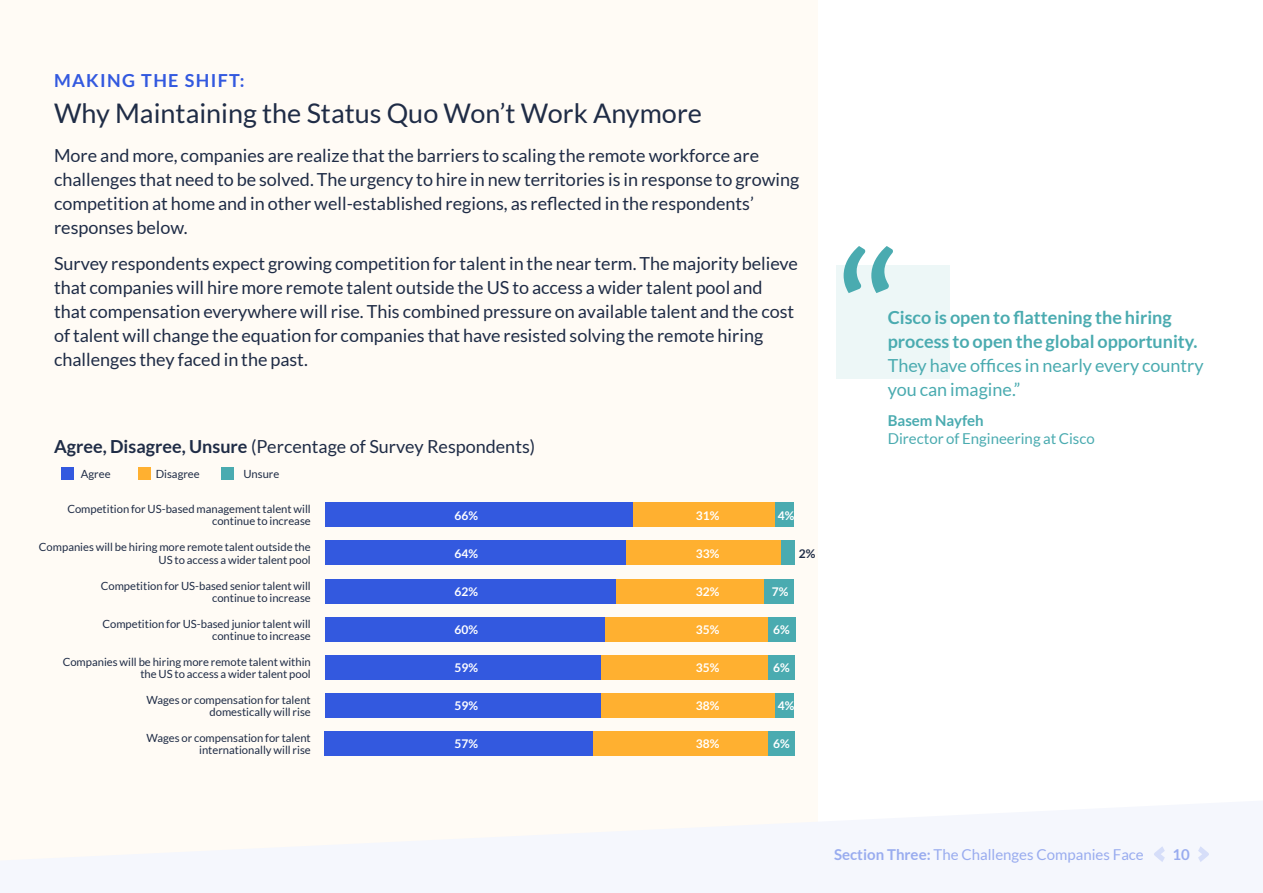
<style>
.page{position:relative;width:1263px;height:893px;background:#fff}
.page>*{position:absolute;margin:0;border:0;box-sizing:border-box;transform-origin:0 0}
.t1{font:27px "Lato";color:#1f2c46}
.t2{font:18px/24px "Lato";color:#1f2c46}
.t3{font:700 18px/24px "Lato";color:#4aabb0}
.t4{font:18px/24px "Lato";color:#4aabb0}
.t5{font:700 18px "Lato";letter-spacing:.075em;color:#3359df}
.t6{font:15px "Lato";color:#99acef}
.t7{font:15px "Lato";color:#4aabb0}
.t8{font:700 15px "Lato";color:#4aabb0}
.t9{font:700 15px "Lato";color:#99acef}
.t10{font:700 12px "Lato";color:#fff}
.t11{font:700 12px "Lato";color:#1f2c46}
.t12{font:11.25px/12px "Lato";color:#1f2c46;text-align:right}
.s1{font-weight:700}
</style>
<div class="page">
<div style="left:0;top:0;width:818px;height:893px;background:#fffbf5"></div>
<svg style="left:1154px;top:846px;width:55px;height:16px"></svg>
<div style="left:62px;top:467px;width:12px;height:12px;background:#3359df"></div>
<div style="left:138px;top:467px;width:12px;height:12px;background:#ffb030"></div>
<div style="left:222px;top:467px;width:12px;height:12px;background:#4aabb0"></div>
<div style="left:325px;top:503px;width:308px;height:24px;background:#3359df"></div>
<div style="left:633px;top:503px;width:142px;height:24px;background:#ffb030"></div>
<div style="left:775px;top:503px;width:19px;height:24px;background:#4aabb0"></div>
<div style="left:325px;top:541px;width:301px;height:24px;background:#3359df"></div>
<div style="left:626px;top:541px;width:155px;height:24px;background:#ffb030"></div>
<div style="left:781px;top:541px;width:13px;height:24px;background:#4aabb0"></div>
<div style="left:325px;top:579px;width:291px;height:24px;background:#3359df"></div>
<div style="left:616px;top:579px;width:148px;height:24px;background:#ffb030"></div>
<div style="left:764px;top:579px;width:30px;height:24px;background:#4aabb0"></div>
<div style="left:325px;top:617px;width:280px;height:24px;background:#3359df"></div>
<div style="left:605px;top:617px;width:163px;height:24px;background:#ffb030"></div>
<div style="left:768px;top:617px;width:27px;height:24px;background:#4aabb0"></div>
<div style="left:325px;top:655px;width:276px;height:24px;background:#3359df"></div>
<div style="left:601px;top:655px;width:167px;height:24px;background:#ffb030"></div>
<div style="left:768px;top:655px;width:26px;height:24px;background:#4aabb0"></div>
<div style="left:325px;top:693px;width:276px;height:24px;background:#3359df"></div>
<div style="left:601px;top:693px;width:178px;height:24px;background:#ffb030"></div>
<div style="left:775px;top:693px;width:19px;height:24px;background:#4aabb0"></div>
<div style="left:325px;top:731px;width:268px;height:25px;background:#3359df"></div>
<div style="left:593px;top:731px;width:177px;height:25px;background:#ffb030"></div>
<div style="left:768px;top:731px;width:26px;height:25px;background:#4aabb0"></div>
<div style="left:836px;top:265px;width:114px;height:114px;background:#edf7f7"></div>
<svg style="left:844px;top:246px;width:49px;height:47px"></svg>
<p class="t5" style="left:54px;top:70px;width:192px">MAKING THE SHIFT:</p>
<h1 class="t1" style="left:54px;top:98px;width:649px">Why Maintaining the Status Quo Won’t Work Anymore</h1>
<p class="t2" style="left:54px;top:143px;width:747px">More and more, companies are realize that the barriers to scaling the remote workforce are challenges that need to be solved. The urgency to hire in new territories is in response to growing competition at home and in other well-established regions, as reflected in the respondents’ responses below.</p>
<p class="t2" style="left:54px;top:251px;width:745px">Survey respondents expect growing competition for talent in the near term. The majority believe that companies will hire more remote talent outside the US to access a wider talent pool and that compensation everywhere will rise. This combined pressure on available talent and the cost of talent will change the equation for companies that have resisted solving the remote hiring challenges they faced in the past.</p>
<p class="t2" style="left:54px;top:434px;width:483px"><span class="s1">Agree, Disagree, Unsure</span> (Percentage of Survey Respondents)</p>
<p class="t12" style="left:81px;top:467px;width:31px">Agree</p>
<p class="t12" style="left:156px;top:467px;width:46px">Disagree</p>
<p class="t12" style="left:243px;top:467px;width:38px">Unsure</p>
<p class="t12" style="left:67px;top:503px;width:245px">Competition for US-based management talent will continue to increase</p>
<p class="t12" style="left:39px;top:541px;width:273px">Companies will be hiring more remote talent outside the<br>US to access a wider talent pool</p>
<p class="t12" style="left:101px;top:579px;width:211px">Competition for US-based senior talent will continue to increase</p>
<p class="t12" style="left:102px;top:617px;width:210px">Competition for US-based junior talent will continue to increase</p>
<p class="t12" style="left:63px;top:656px;width:250px">Companies will be hiring more remote talent within the US to access a wider talent pool</p>
<p class="t12" style="left:146px;top:694px;width:166px">Wages or compensation for talent domestically will rise</p>
<p class="t12" style="left:146px;top:732px;width:166px">Wages or compensation for talent internationally will rise</p>
<p class="t10" style="left:454px;top:508px;width:25px">66%</p>
<p class="t10" style="left:696px;top:508px;width:25px">31%</p>
<p class="t10" style="left:778px;top:508px;width:18px">4%</p>
<p class="t10" style="left:454px;top:546px;width:25px">64%</p>
<p class="t10" style="left:696px;top:546px;width:25px">33%</p>
<p class="t11" style="left:799px;top:546px;width:18px">2%</p>
<p class="t10" style="left:454px;top:585px;width:25px">62%</p>
<p class="t10" style="left:696px;top:585px;width:25px">32%</p>
<p class="t10" style="left:772px;top:585px;width:18px">7%</p>
<p class="t10" style="left:454px;top:623px;width:25px">60%</p>
<p class="t10" style="left:696px;top:623px;width:25px">35%</p>
<p class="t10" style="left:773px;top:623px;width:18px">6%</p>
<p class="t10" style="left:454px;top:661px;width:25px">59%</p>
<p class="t10" style="left:696px;top:661px;width:25px">35%</p>
<p class="t10" style="left:773px;top:661px;width:18px">6%</p>
<p class="t10" style="left:454px;top:699px;width:25px">59%</p>
<p class="t10" style="left:696px;top:699px;width:25px">38%</p>
<p class="t10" style="left:778px;top:699px;width:18px">4%</p>
<p class="t10" style="left:454px;top:737px;width:25px">57%</p>
<p class="t10" style="left:696px;top:737px;width:25px">38%</p>
<p class="t10" style="left:773px;top:737px;width:18px">6%</p>
<p class="t3" style="left:888px;top:305px;width:311px">Cisco is open to flattening the hiring process to open the global opportunity.</p>
<p class="t4" style="left:888px;top:353px;width:317px">They have offices in nearly every country you can imagine.”</p>
<p class="t8" style="left:888px;top:412px;width:97px">Basem Nayfeh</p>
<p class="t7" style="left:888px;top:430px;width:208px">Director of Engineering at Cisco</p>
<p class="t6" style="left:834px;top:846px;width:311px"><span class="s1">Section Three:</span> The Challenges Companies Face</p>
<p class="t9" style="left:1172px;top:846px;width:19px">10</p>
</div>
